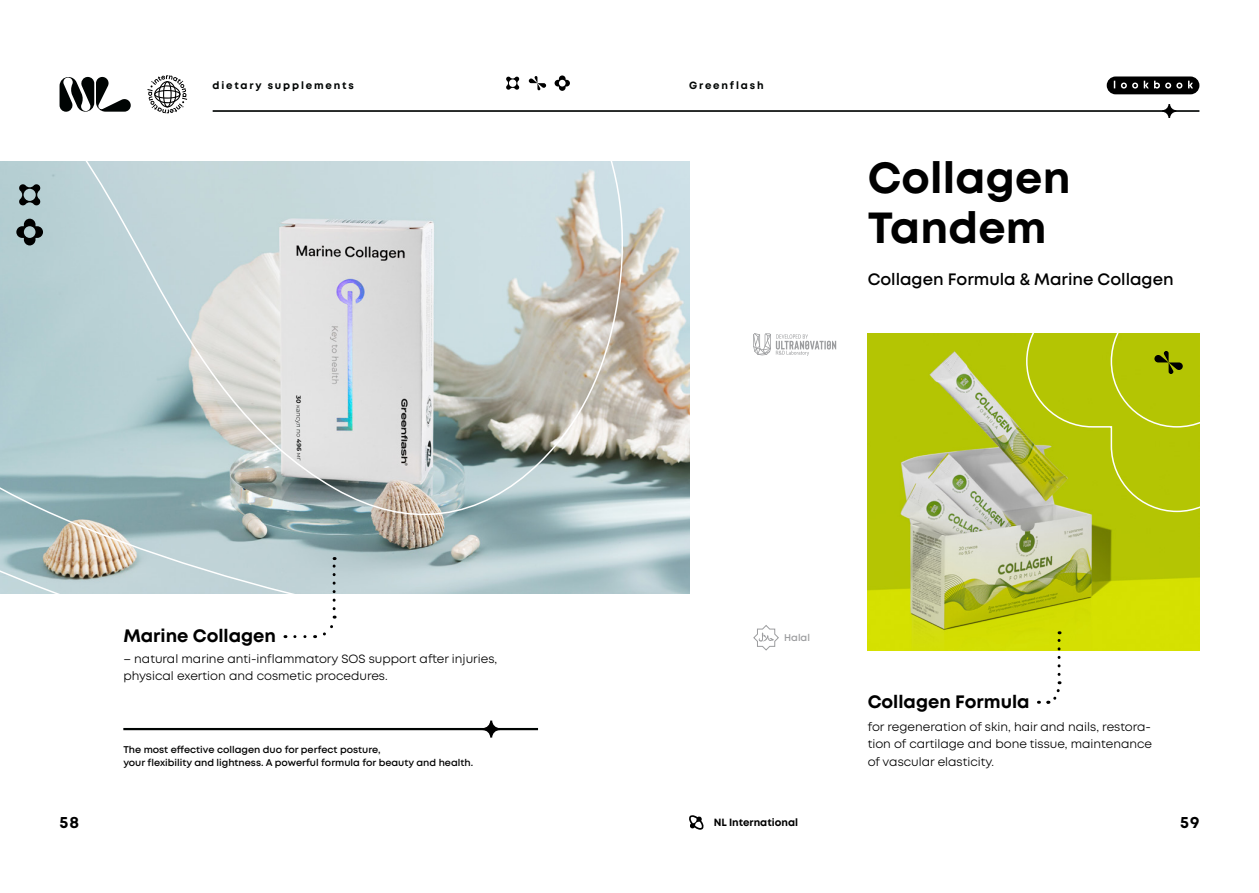
<style>
.page{position:relative;width:1259px;height:893px;background:#fff}
.page>*{position:absolute;margin:0;border:0;box-sizing:border-box;transform-origin:0 0}
.t1{font:700 43.5px/49.5px "Mont";letter-spacing:.005em;color:#000}
.t2{font:700 18px "Mont";color:#000}
.t3{font:600 16.5px "Mont";color:#000}
.t4{font:700 16.5px "Mont";color:#000}
.t5{font:12px/17.2px "Mont";color:#000}
.t6{font:700 10.5px "Mont";letter-spacing:.18em;color:#000403}
.t7{font:700 10.5px "Mont";color:#000}
.t8{font:600 9.75px/13.5px "Mont";color:#000}
.t9{font:600 9.75px "Mont";color:#9c9d9f}
</style>
<div class="page">
<svg style="left:60px;top:77px;width:71px;height:35px"></svg>
<svg style="left:147px;top:75px;width:40px;height:38px"></svg>
<svg style="left:1106px;top:76px;width:93px;height:18px;background:#2b2b2b"></svg>
<hr style="left:213px;top:110px;width:986px;height:2px;background:#000403">
<svg style="left:1162px;top:104px;width:13px;height:14px"></svg>
<svg style="left:689px;top:815px;width:15px;height:15px"></svg>
<svg style="left:0;top:162px;width:689px;height:431px;background:#bcc9c9"></svg>
<hr style="left:123px;top:728px;width:415px;height:2px;background:#000403">
<svg style="left:482px;top:721px;width:18px;height:17px"></svg>
<svg style="left:19px;top:184px;width:21px;height:21px"></svg>
<svg style="left:554px;top:75px;width:16px;height:16px"></svg>
<svg style="left:506px;top:77px;width:13px;height:13px"></svg>
<svg style="left:529px;top:76px;width:17px;height:14px"></svg>
<svg style="left:295px;top:616px;width:42px;height:22px"></svg>
<svg style="left:333px;top:557px;width:3px;height:52px"></svg>
<svg style="left:16px;top:219px;width:27px;height:26px"></svg>
<svg style="left:753px;top:625px;width:26px;height:26px"></svg>
<img style="left:867px;top:333px;width:332px;height:318px">
<svg style="left:1025px;top:333px;width:174px;height:180px;background:#b4c30d"></svg>
<svg style="left:1038px;top:681px;width:24px;height:23px"></svg>
<svg style="left:1057px;top:631px;width:3px;height:43px"></svg>
<svg style="left:753px;top:333px;width:83px;height:23px"></svg>
<p class="t6" style="left:212px;top:78px;width:143px">dietary supplements</p>
<p class="t6" style="left:689px;top:78px;width:76px">Greenflash</p>
<h1 class="t1" style="left:867px;top:154px;width:204px">Collagen<br>Tandem</h1>
<h3 class="t3" style="left:867px;top:268px;width:307px">Collagen Formula &amp; Marine Collagen</h3>
<h2 class="t2" style="left:123px;top:624px;width:154px">Marine Collagen</h2>
<p class="t5" style="left:123px;top:650px;width:375px">– natural marine anti-inflammatory SOS support after injuries, physical exertion and cosmetic procedures.</p>
<p class="t8" style="left:123px;top:743px;width:351px">The most effective collagen duo for perfect posture,<br>your flexibility and lightness. A powerful formula for beauty and health.</p>
<p class="t9" style="left:784px;top:631px;width:27px">Halal</p>
<h2 class="t2" style="left:867px;top:690px;width:163px">Collagen Formula</h2>
<p class="t5" style="left:867px;top:718px;width:286px;text-align:justify">for regeneration of skin, hair and nails, restora&shy;tion of cartilage and bone tissue, maintenance of vascular elasticity.</p>
<h3 class="t4" style="left:60px;top:812px;width:21px">58</h3>
<p class="t7" style="left:714px;top:816px;width:86px">NL International</p>
<h3 class="t4" style="left:1180px;top:812px;width:21px">59</h3>
</div>
